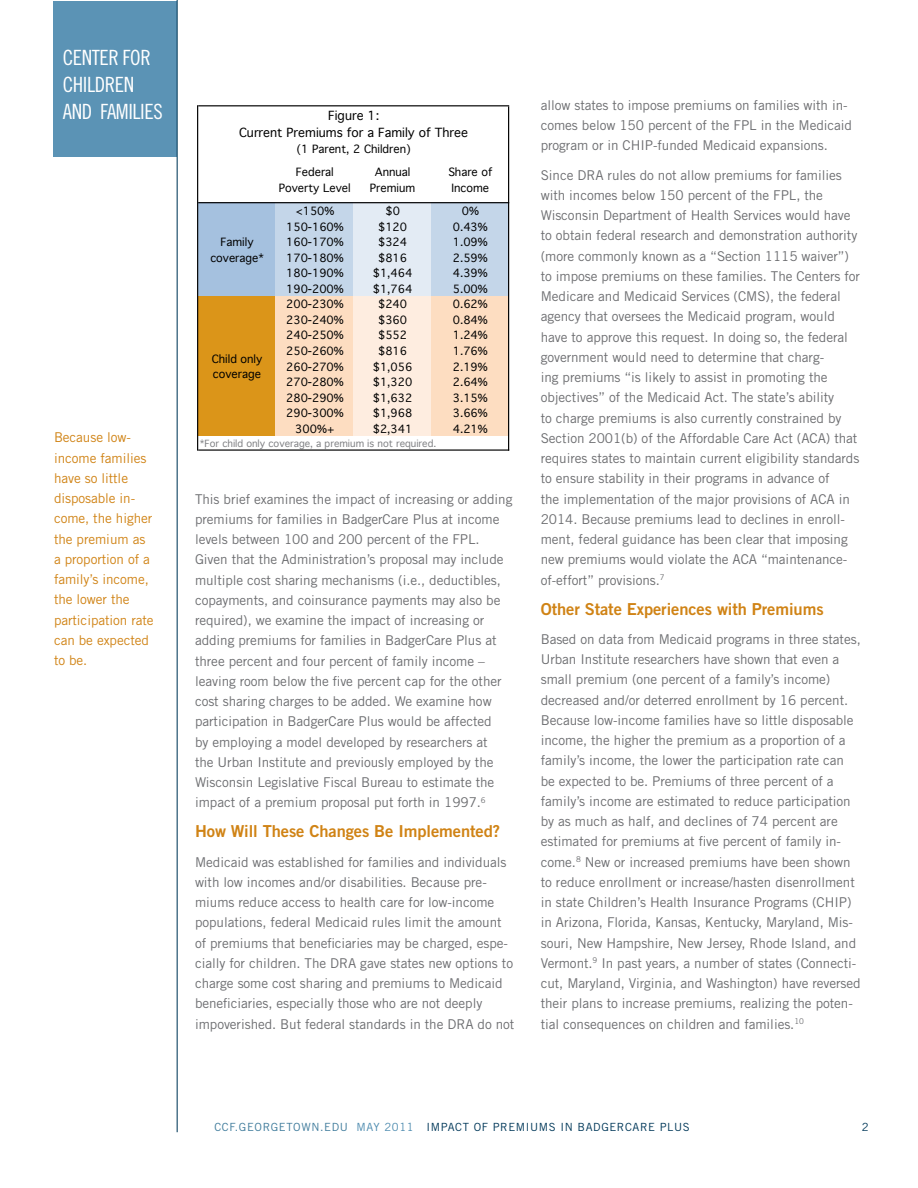
<style>
.page{position:relative;width:918px;height:1188px;background:#fff}
.page>*{position:absolute;margin:0;border:0;box-sizing:border-box;transform-origin:0 0}
.t1{font:21px/27px "Trade Gothic Cond Eighteen";letter-spacing:-.02em;color:#fff}
.t2{font:16.5px "Trade Gothic Bold Two";letter-spacing:-.005em;color:#d08315}
.t3{font:13.5px/20.2px "Trade Gothic";letter-spacing:-.005em;color:#6c6d70}
.t4{font:13.5px/20.2px "Trade Gothic";letter-spacing:-.005em;color:#d08315}
.t5{font:12px/16.6px "Geneva";color:#000;text-align:center}
.Subheads{font:11.25px "Trade Gothic";letter-spacing:.055em;color:#003859}
.t6{font:10.95px/15.6px "Geneva";color:#000;text-align:center}
.t7{font:9.45px "Geneva";color:#808184}
.s1{color:#407c9c}
.s2{color:#4d8baf}
</style>
<div class="page">
<div style="left:53px;top:1px;width:123px;height:156px;background:#5b93b5"></div>
<hr style="left:177px;top:0;width:1px;height:1132px;background:#003859">
<div style="left:198px;top:203px;width:77px;height:93px;background:#a5c1df"></div>
<div style="left:275px;top:203px;width:78px;height:93px;background:#c4d6e9"></div>
<div style="left:353px;top:203px;width:78px;height:93px;background:#e3ebf4"></div>
<div style="left:431px;top:203px;width:78px;height:93px;background:#c4d6e9"></div>
<div style="left:198px;top:296px;width:77px;height:140px;background:#db9519"></div>
<div style="left:275px;top:296px;width:78px;height:140px;background:#fdddc1"></div>
<div style="left:353px;top:296px;width:78px;height:140px;background:#feede0"></div>
<div style="left:431px;top:296px;width:78px;height:140px;background:#fdddc1"></div>
<hr style="left:197px;top:105px;width:1px;height:346px;background:#000">
<hr style="left:508px;top:106px;width:1px;height:345px;background:#000">
<hr style="left:198px;top:105px;width:311px;height:1px;background:#000">
<hr style="left:198px;top:202px;width:311px;height:1px;background:#000">
<hr style="left:198px;top:449px;width:311px;height:2px;background:#000">
<p class="t1" style="left:63px;top:44px;width:101px">CENTER FOR<br>CHILDREN<br>AND FAMILIES</p>
<p class="t4" style="left:54px;top:427px;width:101px">Because low&shy;income families have so little disposable in&shy;come, the higher the premium as a proportion of a family’s income, the lower the participation rate can be expected to be.</p>
<p class="t5" style="left:239px;top:108px;width:230px">Figure 1:<br>Current Premiums for a Family of Three</p>
<p class="t6" style="left:296px;top:142px;width:116px">(1 Parent, 2 Children)</p>
<p class="t6" style="left:279px;top:165px;width:73px">Federal<br>Poverty Level</p>
<p class="t6" style="left:370px;top:165px;width:47px">Annual<br>Premium</p>
<p class="t6" style="left:448px;top:165px;width:45px;text-align:left">Share of<br>Income</p>
<p class="t6" style="left:295px;top:204px;width:40px">&lt;150%</p>
<p class="t6" style="left:385px;top:204px;width:16px">$0</p>
<p class="t6" style="left:462px;top:204px;width:19px">0%</p>
<p class="t6" style="left:286px;top:220px;width:59px">150-160%</p>
<p class="t6" style="left:378px;top:220px;width:31px">$120</p>
<p class="t6" style="left:453px;top:220px;width:36px">0.43%</p>
<p class="t6" style="left:286px;top:235px;width:59px">160-170%</p>
<p class="t6" style="left:378px;top:235px;width:31px">$324</p>
<p class="t6" style="left:453px;top:235px;width:36px">1.09%</p>
<p class="t6" style="left:286px;top:251px;width:59px">170-180%</p>
<p class="t6" style="left:378px;top:251px;width:31px">$816</p>
<p class="t6" style="left:453px;top:251px;width:36px">2.59%</p>
<p class="t6" style="left:286px;top:266px;width:59px">180-190%</p>
<p class="t6" style="left:373px;top:266px;width:41px">$1,464</p>
<p class="t6" style="left:453px;top:266px;width:36px">4.39%</p>
<p class="t6" style="left:286px;top:282px;width:59px">190-200%</p>
<p class="t6" style="left:373px;top:282px;width:41px">$1,764</p>
<p class="t6" style="left:453px;top:282px;width:36px">5.00%</p>
<p class="t6" style="left:286px;top:297px;width:59px">200-230%</p>
<p class="t6" style="left:378px;top:297px;width:31px">$240</p>
<p class="t6" style="left:453px;top:297px;width:36px">0.62%</p>
<p class="t6" style="left:286px;top:313px;width:59px">230-240%</p>
<p class="t6" style="left:378px;top:313px;width:31px">$360</p>
<p class="t6" style="left:453px;top:313px;width:36px">0.84%</p>
<p class="t6" style="left:286px;top:328px;width:59px">240-250%</p>
<p class="t6" style="left:378px;top:328px;width:31px">$552</p>
<p class="t6" style="left:453px;top:328px;width:36px">1.24%</p>
<p class="t6" style="left:286px;top:344px;width:59px">250-260%</p>
<p class="t6" style="left:378px;top:344px;width:31px">$816</p>
<p class="t6" style="left:453px;top:344px;width:36px">1.76%</p>
<p class="t6" style="left:286px;top:359px;width:59px">260-270%</p>
<p class="t6" style="left:373px;top:359px;width:41px">$1,056</p>
<p class="t6" style="left:453px;top:359px;width:36px">2.19%</p>
<p class="t6" style="left:286px;top:375px;width:59px">270-280%</p>
<p class="t6" style="left:373px;top:375px;width:41px">$1,320</p>
<p class="t6" style="left:453px;top:375px;width:36px">2.64%</p>
<p class="t6" style="left:286px;top:390px;width:59px">280-290%</p>
<p class="t6" style="left:373px;top:390px;width:41px">$1,632</p>
<p class="t6" style="left:453px;top:390px;width:36px">3.15%</p>
<p class="t6" style="left:286px;top:406px;width:59px">290-300%</p>
<p class="t6" style="left:373px;top:406px;width:41px">$1,968</p>
<p class="t6" style="left:453px;top:406px;width:36px">3.66%</p>
<p class="t6" style="left:295px;top:422px;width:40px">300%+</p>
<p class="t6" style="left:373px;top:422px;width:41px">$2,341</p>
<p class="t6" style="left:453px;top:422px;width:36px">4.21%</p>
<p class="t7" style="left:200px;top:439px;width:238px">*For child only coverage, a premium is not required.</p>
<p class="t6" style="left:210px;top:235px;width:55px">Family coverage*</p>
<p class="t6" style="left:212px;top:352px;width:52px;text-align:left">Child only coverage</p>
<p class="t3" style="left:195px;top:489px;width:319px">This brief examines the impact of increasing or adding premiums for families in BadgerCare Plus at income levels between 100 and 200 percent of the FPL.<br>Given that the Administration’s proposal may include multiple cost sharing mechanisms (i.e., deductibles, copayments, and coinsurance payments may also be required), we examine the impact of increasing or adding premiums for families in BadgerCare Plus at three percent and four percent of family income – leaving room below the five percent cap for the other cost sharing charges to be added. We examine how participation in BadgerCare Plus would be affected<br>by employing a model developed by researchers at<br>the Urban Institute and previously employed by the Wisconsin Legislative Fiscal Bureau to estimate the impact of a premium proposal put forth in 1997.<sup>6</sup></p>
<p class="t2" style="left:195px;top:821px;width:307px">How Will These Changes Be Implemented?</p>
<p class="t3" style="left:195px;top:852px;width:321px">Medicaid was established for families and individuals with low incomes and/or disabilities. Because pre&shy;miums reduce access to health care for low-income populations, federal Medicaid rules limit the amount of premiums that beneficiaries may be charged, espe&shy;cially for children. The DRA gave states new options to charge some cost sharing and premiums to Medicaid beneficiaries, especially those who are not deeply impoverished. But federal standards in the DRA do not</p>
<p class="t3" style="left:541px;top:95px;width:313px">allow states to impose premiums on families with in&shy;comes below 150 percent of the FPL in the Medicaid program or in CHIP-funded Medicaid expansions.</p>
<p class="t3" style="left:541px;top:164px;width:321px">Since DRA rules do not allow premiums for families with incomes below 150 percent of the FPL, the Wisconsin Department of Health Services would have to obtain federal research and demonstration authority (more commonly known as a “Section 1115 waiver”) to impose premiums on these families. The Centers for Medicare and Medicaid Services (CMS), the federal agency that oversees the Medicaid program, would have to approve this request. In doing so, the federal government would need to determine that charg-<br>ing premiums “is likely to assist in promoting the objectives” of the Medicaid Act. The state’s ability<br>to charge premiums is also currently constrained by Section 2001(b) of the Affordable Care Act (ACA) that requires states to maintain current eligibility standards to ensure stability in their programs in advance of<br>the implementation of the major provisions of ACA in 2014. Because premiums lead to declines in enroll&shy;ment, federal guidance has been clear that imposing new premiums would violate the ACA “maintenance&shy;of-effort” provisions.<sup>7</sup></p>
<p class="t2" style="left:541px;top:598px;width:284px">Other State Experiences with Premiums</p>
<p class="t3" style="left:541px;top:629px;width:322px">Based on data from Medicaid programs in three states, Urban Institute researchers have shown that even a small premium (one percent of a family’s income) decreased and/or deterred enrollment by 16 percent.<br>Because low-income families have so little disposable income, the higher the premium as a proportion of a family’s income, the lower the participation rate can be expected to be. Premiums of three percent of a family’s income are estimated to reduce participation by as much as half, and declines of 74 percent are estimated for premiums at five percent of family in&shy;come.<sup>8</sup> New or increased premiums have been shown to reduce enrollment or increase/hasten disenrollment in state Children’s Health Insurance Programs (CHIP) in Arizona, Florida, Kansas, Kentucky, Maryland, Mis&shy;souri, New Hampshire, New Jersey, Rhode Island, and Vermont.<sup>9</sup> In past years, a number of states (Connecti&shy;cut, Maryland, Virginia, and Washington) have reversed their plans to increase premiums, realizing the poten&shy;tial consequences on children and families.<sup>10</sup></p>
<p class="Subheads" style="left:214px;top:1121px;width:477px"><span class="s1">CCF.GEORGETOWN.EDU</span> <span class="s2">MAY 2011</span> IMPACT OF PREMIUMS IN BADGERCARE PLUS</p>
<p class="Subheads" style="left:862px;top:1121px;width:8px">2</p>
</div>
